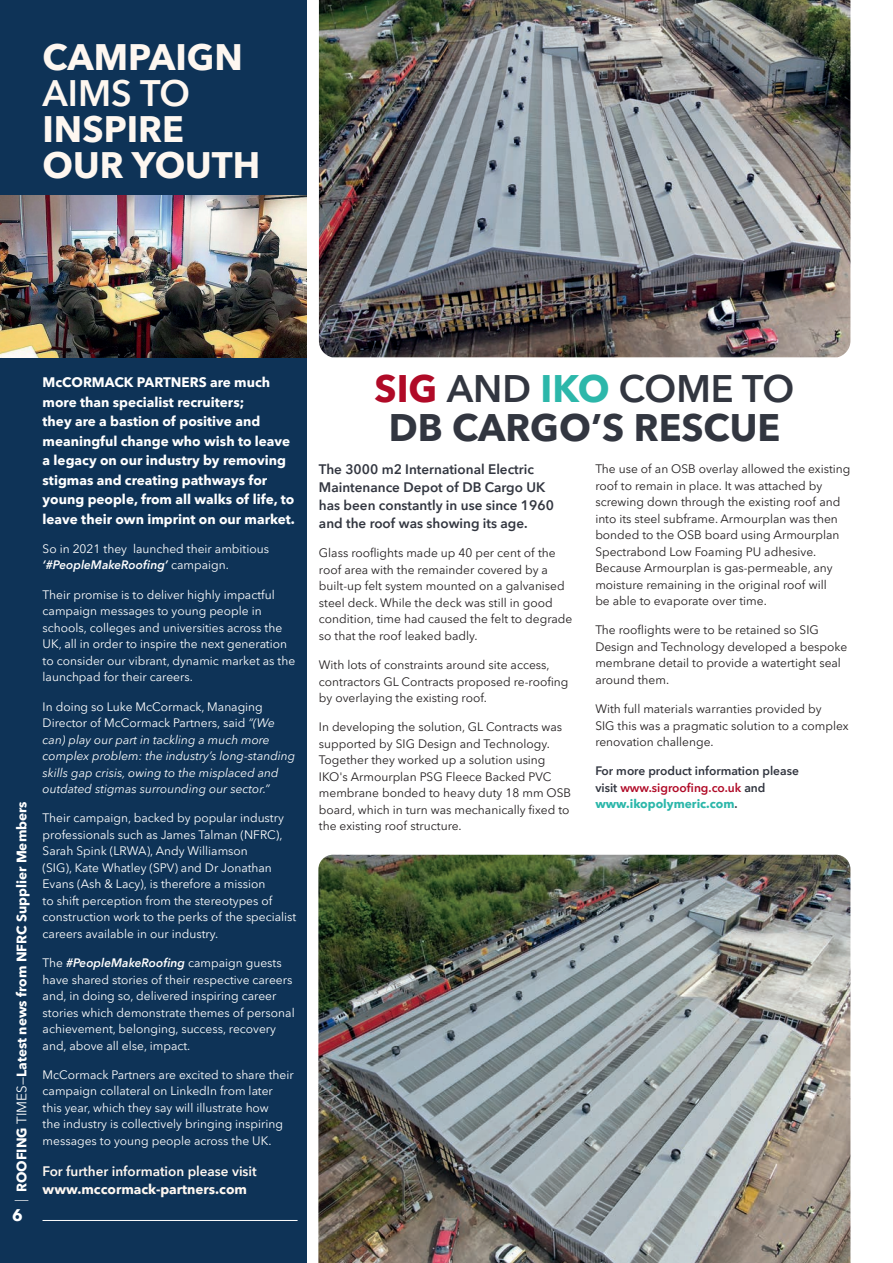
<style>
.page{position:relative;width:893px;height:1263px;background:#fff}
.page>*{position:absolute;margin:0;border:0;box-sizing:border-box;transform-origin:0 0}
.t1{font:700 37.5px/39px "Avenir Next W1 G";color:#323640;text-align:center}
.t2{font:700 36px/36px "Avenir Next W1 G";color:#fef7f0}
.t3{font:600 36px "Avenir Next W1 G";color:#fef7f0}
.t4{font:700 16.5px "Avenir Next W1 G";color:#fff}
.t5{font:700 13.5px/19.5px "Avenir Next W1 G";color:#fff}
.t6{font:600 13.5px/18px "Avenir Next W1 G";color:#323640}
.t7{font:600 13.5px "Avenir Next W1 G";color:#fef7f0}
.t8{font:700 13.5px "Avenir Next W1 G";color:#fef7f0}
.t9{font:12px/16.5px "Avenir Next W1 G";color:#231f20}
.t10{font:12px/16.5px "Avenir Next W1 G";color:#fff}
.t11{font:italic 12px/16.5px "Avenir Next W1 G";color:#fff}
.t12{font:600 12px/16.5px "Avenir Next W1 G";color:#323640}
.s1{font-weight:300}
.s2{font-weight:400}
.s3{font-weight:600;font-style:italic}
.s4{font-style:normal}
.s5{color:#b00a27}
.s6{font-weight:600}
.s7{color:#2cb7aa}
.s8{font-weight:700;color:#2cb7aa}
</style>
<div class="page">
<div style="left:0;top:0;width:306px;height:1263px;background:#0e3357"></div>
<img style="left:319px;top:0;width:531px;height:357px">
<hr style="left:43px;top:1220px;width:255px;height:1px;background:#fff">
<img style="left:318px;top:855px;width:532px;height:408px">
<img style="left:0;top:196px;width:306px;height:162px">
<h2 class="t2" style="left:43px;top:36px;width:202px">CAMPAIGN</h2>
<h2 class="t3" style="left:43px;top:64px;width:149px">AIMS TO</h2>
<h2 class="t2" style="left:43px;top:108px;width:219px">INSPIRE<br>OUR YOUTH</h2>
<p class="t5" style="left:11px;top:1202px;width:402px;rotate:-90deg"><span class="s1">|</span> ROOFING <span class="s2">TIMES—</span>Latest news from NFRC Supplier Members</p>
<h3 class="t4" style="left:12px;top:1201px;width:12px">6</h3>
<p class="t5" style="left:43px;top:372px;width:254px">McCORMACK PARTNERS are much more than specialist recruiters;<br>they are a bastion of positive and meaningful change who wish to leave a legacy on our industry by removing stigmas and creating pathways for young people, from all walks of life, to leave their own imprint on our market.</p>
<p class="t10" style="left:43px;top:539px;width:228px">So in 2021 they launched their ambitious <span class="s3">‘#PeopleMakeRoofing’</span> campaign.</p>
<p class="t10" style="left:43px;top:585px;width:254px">Their promise is to deliver highly impactful campaign messages to young people in schools, colleges and universities across the UK, all in order to inspire the next generation to consider our vibrant, dynamic market as the launchpad for their careers.</p>
<p class="t11" style="left:43px;top:697px;width:254px"><span class="s4">In doing so Luke McCormack, Managing Director of McCormack Partners, said</span> “(We can) play our part in tackling a much more complex problem: the industry’s long-standing skills gap crisis, owing to the misplaced and outdated stigmas surrounding our sector.”</p>
<p class="t10" style="left:43px;top:809px;width:255px">Their campaign, backed by popular industry professionals such as James Talman (NFRC), Sarah Spink (LRWA), Andy Williamson<br>(SIG), Kate Whatley (SPV) and Dr Jonathan Evans (Ash &amp; Lacy), is therefore a mission<br>to shift perception from the stereotypes of construction work to the perks of the specialist careers available in our industry.</p>
<p class="t10" style="left:43px;top:953px;width:254px">The <span class="s3">#PeopleMakeRoofing</span> campaign guests have shared stories of their respective careers and, in doing so, delivered inspiring career stories which demonstrate themes of personal achievement, belonging, success, recovery and, above all else, impact.</p>
<p class="t10" style="left:43px;top:1065px;width:253px">McCormack Partners are excited to share their campaign collateral on LinkedIn from later this year, which they say will illustrate how<br>the industry is collectively bringing inspiring messages to young people across the UK.</p>
<p class="t7" style="left:43px;top:1160px;width:216px">For further information please visit</p>
<p class="t8" style="left:43px;top:1178px;width:206px">www.mccormack-partners.com</p>
<h1 class="t1" style="left:374px;top:367px;width:421px"><span class="s5">SIG</span> <span class="s6">AND</span> <span class="s7">IKO</span> <span class="s6">COME TO<br></span>DB CARGO’S RESCUE</h1>
<p class="t6" style="left:319px;top:459px;width:236px">The 3000 m2 International Electric Maintenance Depot of DB Cargo UK has been constantly in use since 1960 and the roof was showing its age.</p>
<p class="t9" style="left:319px;top:544px;width:255px">Glass rooflights made up 40 per cent of the roof area with the remainder covered by a built-up felt system mounted on a galvanised steel deck. While the deck was still in good condition, time had caused the felt to degrade so that the roof leaked badly.</p>
<p class="t9" style="left:319px;top:656px;width:251px">With lots of constraints around site access, contractors GL Contracts proposed re-roofing by overlaying the existing roof.</p>
<p class="t9" style="left:319px;top:718px;width:254px">In developing the solution, GL Contracts was supported by SIG Design and Technology.<br>Together they worked up a solution using IKO's Armourplan PSG Fleece Backed PVC membrane bonded to heavy duty 18 mm OSB board, which in turn was mechanically fixed to the existing roof structure.</p>
<p class="t9" style="left:595px;top:459px;width:257px">The use of an OSB overlay allowed the existing roof to remain in place. It was attached by screwing down through the existing roof and into its steel subframe. Armourplan was then bonded to the OSB board using Armourplan Spectrabond Low Foaming PU adhesive.<br>Because Armourplan is gas-permeable, any moisture remaining in the original roof will<br>be able to evaporate over time.</p>
<p class="t9" style="left:595px;top:621px;width:253px">The rooflights were to be retained so SIG Design and Technology developed a bespoke membrane detail to provide a watertight seal around them.</p>
<p class="t9" style="left:595px;top:699px;width:255px">With full materials warranties provided by<br>SIG this was a pragmatic solution to a complex renovation challenge.</p>
<p class="t12" style="left:595px;top:762px;width:205px">For more product information please visit <span class="s5">www.sigroofing.co.uk</span> and <span class="s8">www.ikopolymeric.com</span>.</p>
</div>
